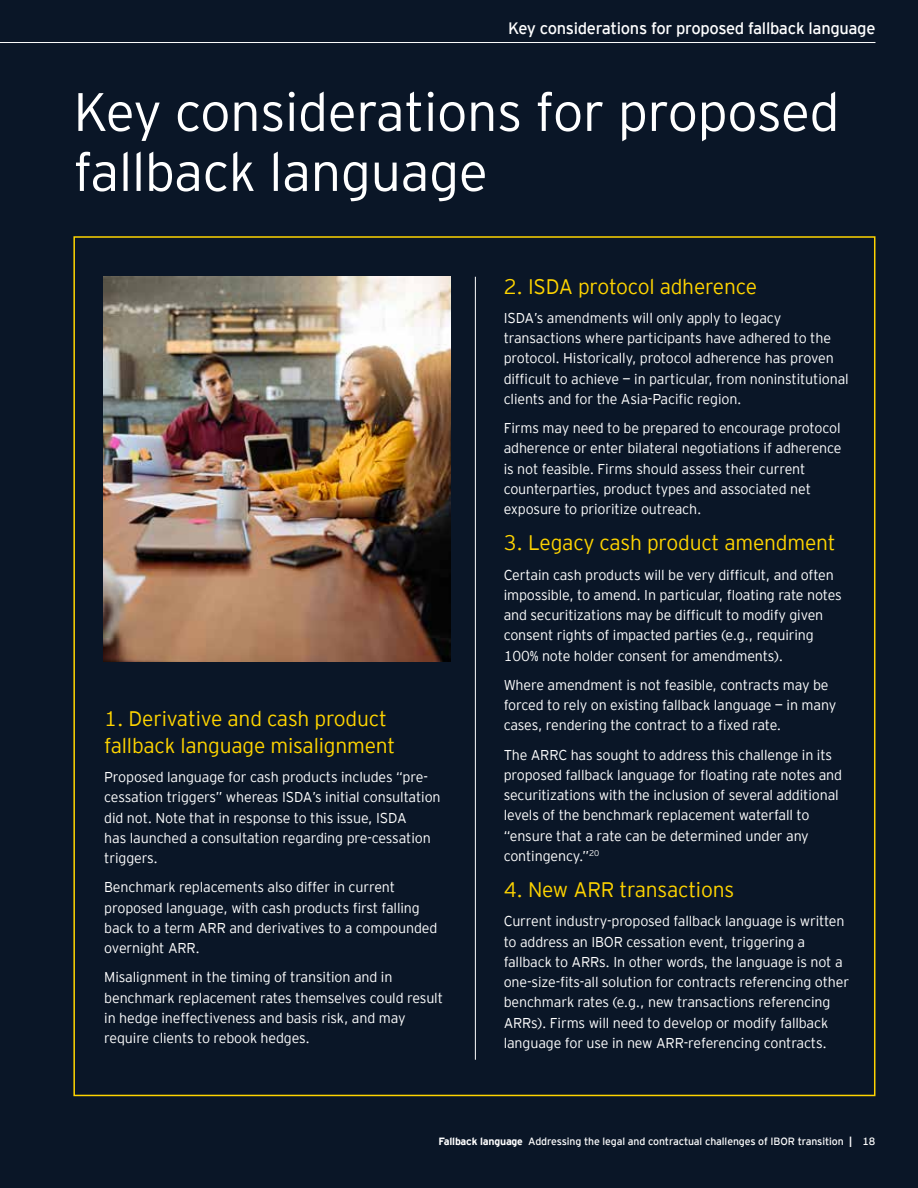
<style>
.page{position:relative;width:918px;height:1188px;background:#0a1627}
.page>*{position:absolute;margin:0;border:0;box-sizing:border-box;transform-origin:0 0}
.t1{font:300 54px/60px "EY Interstate";letter-spacing:-.01em;color:#fff}
.t2{font:300 21px/27.3px "EY Interstate";letter-spacing:-.01em;color:#ffd400}
.t3{font:16.5px "EY Interstate";letter-spacing:-.02em;color:#fff}
.t4{font:300 14.25px/20.2px "EY Interstate";letter-spacing:-.01em;color:#fff}
.t5{font:10.5px "EY Interstate";letter-spacing:-.01em;color:#fff}
.s1{font-weight:700}
</style>
<div class="page">
<hr style="left:475px;top:277px;width:1px;height:783px;background:#fff">
<img style="left:104px;top:277px;width:346px;height:385px">
<hr style="left:0;top:42px;width:875px;height:1px;background:#fff">
<p class="t3" style="left:508px;top:17px;width:369px">Key considerations for proposed fallback language</p>
<h1 class="t1" style="left:73px;top:79px;width:768px">Key considerations for proposed fallback language</h1>
<h2 class="t2" style="left:104px;top:703px;width:293px">1. Derivative and cash product fallback language misalignment</h2>
<p class="t4" style="left:104px;top:766px;width:338px">Proposed language for cash products includes “pre&shy;cessation triggers” whereas ISDA’s initial consultation did not. Note that in response to this issue, ISDA<br>has launched a consultation regarding pre-cessation triggers.</p>
<p class="t4" style="left:104px;top:876px;width:335px">Benchmark replacements also differ in current proposed language, with cash products first falling back to a term ARR and derivatives to a compounded overnight ARR.</p>
<p class="t4" style="left:104px;top:966px;width:340px">Misalignment in the timing of transition and in benchmark replacement rates themselves could result in hedge ineffectiveness and basis risk, and may require clients to rebook hedges.</p>
<h2 class="t2" style="left:504px;top:271px;width:255px">2. ISDA protocol adherence</h2>
<p class="t4" style="left:504px;top:307px;width:347px">ISDA’s amendments will only apply to legacy transactions where participants have adhered to the protocol. Historically, protocol adherence has proven difficult to achieve — in particular, from noninstitutional clients and for the Asia-Pacific region.</p>
<p class="t4" style="left:504px;top:417px;width:339px">Firms may need to be prepared to encourage protocol adherence or enter bilateral negotiations if adherence is not feasible. Firms should assess their current counterparties, product types and associated net exposure to prioritize outreach.</p>
<h2 class="t2" style="left:504px;top:528px;width:334px">3. Legacy cash product amendment</h2>
<p class="t4" style="left:504px;top:564px;width:340px">Certain cash products will be very difficult, and often impossible, to amend. In particular, floating rate notes and securitizations may be difficult to modify given consent rights of impacted parties (e.g., requiring 100% note holder consent for amendments).</p>
<p class="t4" style="left:504px;top:674px;width:334px">Where amendment is not feasible, contracts may be forced to rely on existing fallback language — in many cases, rendering the contract to a fixed rate.</p>
<p class="t4" style="left:504px;top:744px;width:340px">The ARRC has sought to address this challenge in its proposed fallback language for floating rate notes and securitizations with the inclusion of several additional levels of the benchmark replacement waterfall to “ensure that a rate can be determined under any contingency.”<sup>20</sup></p>
<h2 class="t2" style="left:504px;top:875px;width:232px">4. New ARR transactions</h2>
<p class="t4" style="left:504px;top:910px;width:347px">Current industry-proposed fallback language is written to address an IBOR cessation event, triggering a fallback to ARRs. In other words, the language is not a one-size-fits-all solution for contracts referencing other benchmark rates (e.g., new transactions referencing ARRs). Firms will need to develop or modify fallback language for use in new ARR-referencing contracts.</p>
<p class="t5" style="left:439px;top:1133px;width:438px"><span class="s1">Fallback language</span> Addressing the legal and contractual challenges of IBOR transition <span class="s1">|</span> 18</p>
</div>
